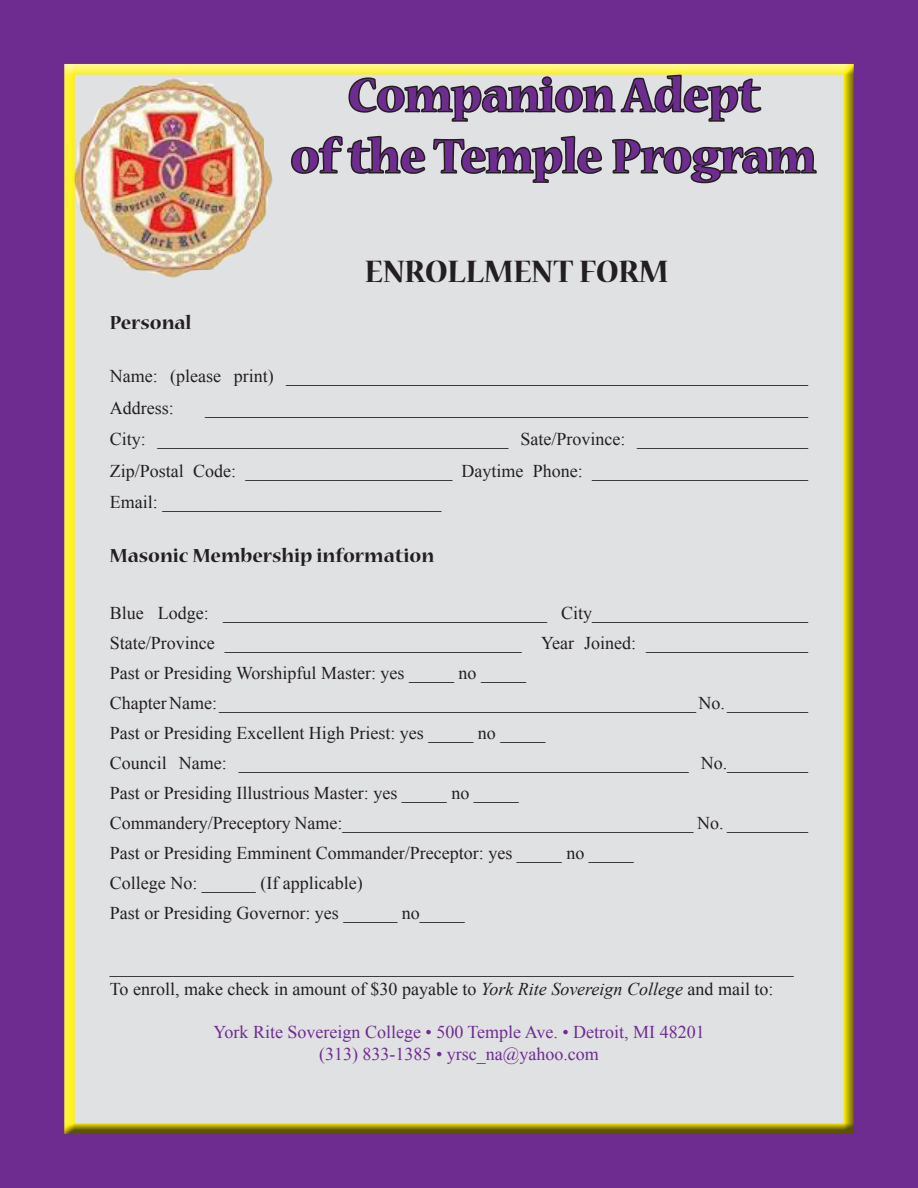
<style>
.page{position:relative;width:918px;height:1188px;background:#6e2c91}
.page>*{position:absolute;margin:0;border:0;box-sizing:border-box;transform-origin:0 0}
.t1{font:700 51px "Nueva Std";color:#6e2c91}
.t2{font:700 34.5px "Nueva Std";letter-spacing:-.005em;color:#231f20}
.t3{font:700 21px "Nueva Std";color:#231f20}
.t4{font:18px "Times New Roman";color:#231f20}
.t5{font:18px "Times New Roman";color:#6e2c91}
.s1{font-style:italic}
</style>
<div class="page">
<div style="left:62px;top:64px;width:793px;height:1070px;background:#231f20;opacity:.75"></div>
<svg style="left:289px;top:64px;width:529px;height:159px"></svg>
<p class="t1" style="left:348px;top:72px;width:413px">Companion Adept</p>
<p class="t1" style="left:291px;top:133px;width:527px">of the Temple Program</p>
<p class="t3" style="left:110px;top:313px;width:83px">Personal</p>
<p class="t2" style="left:365px;top:256px;width:305px">ENROLLMENT FORM</p>
<p class="t4" style="left:110px;top:364px;width:700px">Name: (please print) __________________________________________________________</p>
<p class="t4" style="left:110px;top:395px;width:65px">Address:</p>
<p class="t4" style="left:205px;top:395px;width:604px">___________________________________________________________________</p>
<p class="t4" style="left:110px;top:427px;width:700px">City: _______________________________________ Sate/Province: ___________________</p>
<p class="t4" style="left:110px;top:458px;width:700px">Zip/Postal Code: _______________________ Daytime Phone: ________________________</p>
<p class="t4" style="left:110px;top:490px;width:333px">Email: _______________________________</p>
<p class="t3" style="left:110px;top:546px;width:326px">Masonic Membership information</p>
<p class="t4" style="left:110px;top:601px;width:700px">Blue Lodge: ____________________________________ City________________________</p>
<p class="t4" style="left:110px;top:631px;width:700px">State/Province _________________________________ Year Joined: __________________</p>
<p class="t4" style="left:110px;top:661px;width:418px">Past or Presiding Worshipful Master: yes _____ no _____</p>
<p class="t4" style="left:110px;top:691px;width:700px">Chapter Name: _____________________________________________________ No. _________</p>
<p class="t4" style="left:110px;top:721px;width:437px">Past or Presiding Excellent High Priest: yes _____ no _____</p>
<p class="t4" style="left:110px;top:751px;width:700px">Council Name: __________________________________________________ No._________</p>
<p class="t4" style="left:110px;top:781px;width:410px">Past or Presiding Illustrious Master: yes _____ no _____</p>
<p class="t4" style="left:110px;top:811px;width:700px">Commandery/Preceptory Name:_______________________________________ No. _________</p>
<p class="t4" style="left:110px;top:841px;width:525px">Past or Presiding Emminent Commander/Preceptor: yes _____ no _____</p>
<p class="t4" style="left:110px;top:871px;width:254px">College No: ______ (If applicable)</p>
<p class="t4" style="left:110px;top:901px;width:356px">Past or Presiding Governor: yes ______ no_____</p>
<p class="t4" style="left:110px;top:955px;width:686px">____________________________________________________________________________</p>
<p class="t4" style="left:110px;top:977px;width:665px">To enroll, make check in amount of $30 payable to <span class="s1">York Rite Sovereign College</span> and mail to:</p>
<p class="t5" style="left:213px;top:1020px;width:493px">York Rite Sovereign College • 500 Temple Ave. • Detroit, MI 48201</p>
<p class="t5" style="left:319px;top:1041px;width:281px">(313) 833-1385 • yrsc_na@yahoo.com</p>
</div>
